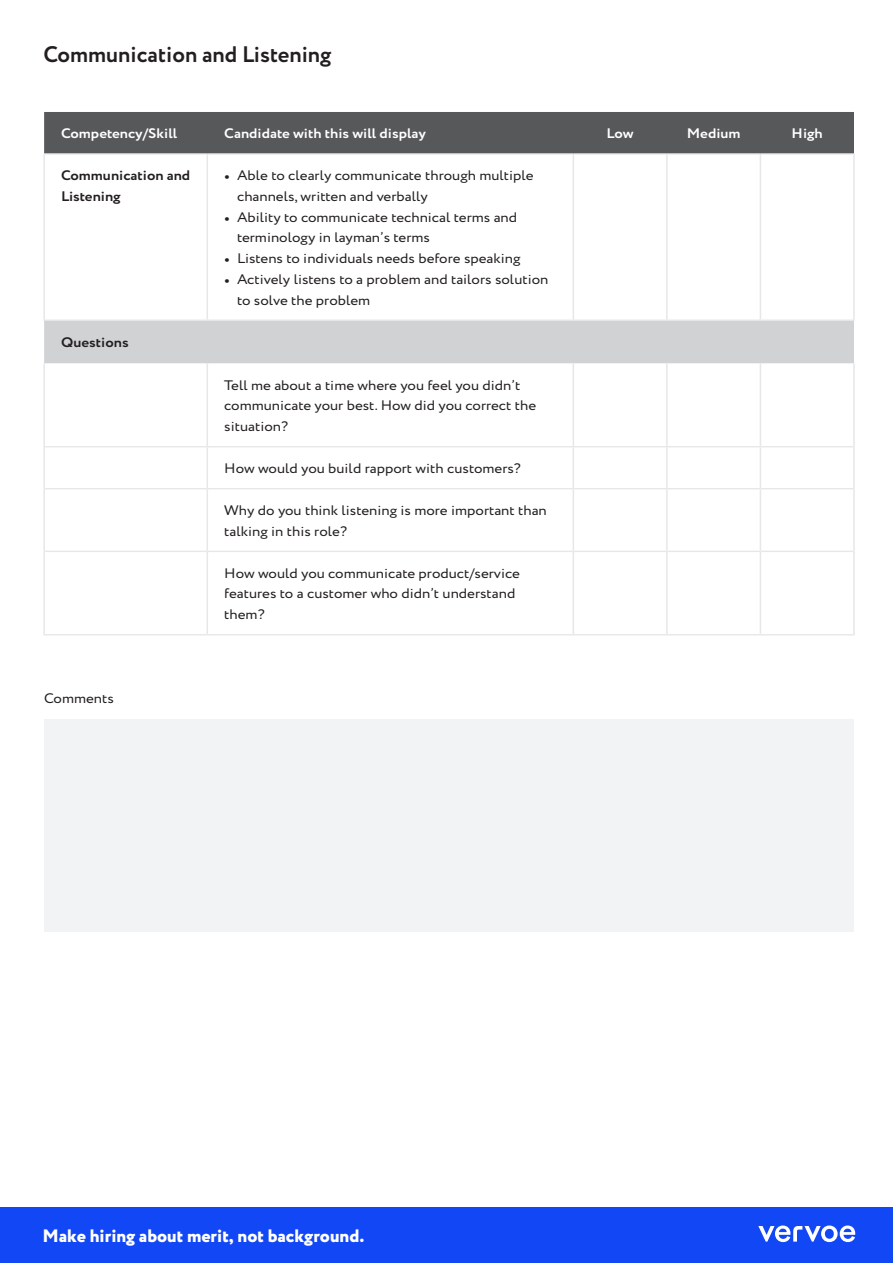
<style>
.page{position:relative;width:893px;height:1263px;background:#fff}
.page>*{position:absolute;margin:0;border:0;box-sizing:border-box;transform-origin:0 0}
.t1{font:700 22.5px "Circe";color:#231f20}
.t2{font:800 18px "Circe";color:#fff}
.t3{font:13.8px/20.7px "Circe";color:#231f20;scale:1.09 1}
.t4{font:700 13.8px "Circe";color:#fff;scale:1.09 1}
.t5{font:700 13.8px/20.7px "Circe";color:#231f20;scale:1.09 1}
.s1{font-family:"Minion Pro"}
</style>
<div class="page">
<div style="left:0;top:1208px;width:893px;height:55px;background:#1247f6"></div>
<svg style="left:758px;top:1225px;width:97px;height:17px"></svg>
<div style="left:44px;top:112px;width:810px;height:41px;background:#57585a"></div>
<div style="left:44px;top:321px;width:810px;height:42px;background:#d1d2d4"></div>
<div style="left:44px;top:719px;width:810px;height:212px;background:#f2f3f4"></div>
<hr style="left:43px;top:363px;width:2px;height:84px;background:#e6e7e9">
<hr style="left:207px;top:363px;width:1px;height:83px;background:#e6e7e9">
<hr style="left:573px;top:363px;width:1px;height:83px;background:#e6e7e9">
<hr style="left:666px;top:363px;width:2px;height:83px;background:#e6e7e9">
<hr style="left:760px;top:363px;width:1px;height:83px;background:#e6e7e9">
<hr style="left:853px;top:363px;width:2px;height:84px;background:#e6e7e9">
<hr style="left:43px;top:447px;width:2px;height:42px;background:#e6e7e9">
<hr style="left:207px;top:447px;width:1px;height:41px;background:#e6e7e9">
<hr style="left:573px;top:447px;width:1px;height:41px;background:#e6e7e9">
<hr style="left:666px;top:447px;width:2px;height:41px;background:#e6e7e9">
<hr style="left:760px;top:447px;width:1px;height:41px;background:#e6e7e9">
<hr style="left:853px;top:447px;width:2px;height:42px;background:#e6e7e9">
<hr style="left:43px;top:489px;width:2px;height:62px;background:#e6e7e9">
<hr style="left:207px;top:489px;width:1px;height:62px;background:#e6e7e9">
<hr style="left:573px;top:489px;width:1px;height:62px;background:#e6e7e9">
<hr style="left:666px;top:489px;width:2px;height:62px;background:#e6e7e9">
<hr style="left:760px;top:489px;width:1px;height:62px;background:#e6e7e9">
<hr style="left:853px;top:489px;width:2px;height:62px;background:#e6e7e9">
<hr style="left:43px;top:551px;width:2px;height:83px;background:#e6e7e9">
<hr style="left:207px;top:552px;width:1px;height:82px;background:#e6e7e9">
<hr style="left:573px;top:552px;width:1px;height:82px;background:#e6e7e9">
<hr style="left:666px;top:552px;width:2px;height:82px;background:#e6e7e9">
<hr style="left:760px;top:552px;width:1px;height:82px;background:#e6e7e9">
<hr style="left:853px;top:551px;width:2px;height:83px;background:#e6e7e9">
<hr style="left:45px;top:446px;width:162px;height:1px;background:#e6e7e9">
<hr style="left:207px;top:446px;width:366px;height:1px;background:#e6e7e9">
<hr style="left:573px;top:446px;width:94px;height:1px;background:#e6e7e9">
<hr style="left:667px;top:446px;width:93px;height:1px;background:#e6e7e9">
<hr style="left:760px;top:446px;width:93px;height:1px;background:#e6e7e9">
<hr style="left:45px;top:488px;width:162px;height:1px;background:#e6e7e9">
<hr style="left:207px;top:488px;width:366px;height:1px;background:#e6e7e9">
<hr style="left:573px;top:488px;width:94px;height:1px;background:#e6e7e9">
<hr style="left:667px;top:488px;width:93px;height:1px;background:#e6e7e9">
<hr style="left:760px;top:488px;width:93px;height:1px;background:#e6e7e9">
<hr style="left:45px;top:551px;width:162px;height:1px;background:#e6e7e9">
<hr style="left:207px;top:551px;width:366px;height:1px;background:#e6e7e9">
<hr style="left:573px;top:551px;width:94px;height:1px;background:#e6e7e9">
<hr style="left:667px;top:551px;width:93px;height:1px;background:#e6e7e9">
<hr style="left:760px;top:551px;width:93px;height:1px;background:#e6e7e9">
<hr style="left:43px;top:634px;width:164px;height:1px;background:#e6e7e9">
<hr style="left:207px;top:634px;width:366px;height:1px;background:#e6e7e9">
<hr style="left:573px;top:634px;width:94px;height:1px;background:#e6e7e9">
<hr style="left:667px;top:634px;width:93px;height:1px;background:#e6e7e9">
<hr style="left:760px;top:634px;width:95px;height:1px;background:#e6e7e9">
<hr style="left:43px;top:153px;width:164px;height:2px;background:#e6e7e9">
<hr style="left:207px;top:153px;width:366px;height:2px;background:#e6e7e9">
<hr style="left:573px;top:153px;width:94px;height:2px;background:#e6e7e9">
<hr style="left:667px;top:153px;width:93px;height:2px;background:#e6e7e9">
<hr style="left:760px;top:153px;width:95px;height:2px;background:#e6e7e9">
<hr style="left:43px;top:320px;width:164px;height:1px;background:#e6e7e9">
<hr style="left:207px;top:320px;width:366px;height:1px;background:#e6e7e9">
<hr style="left:573px;top:320px;width:94px;height:1px;background:#e6e7e9">
<hr style="left:667px;top:320px;width:93px;height:1px;background:#e6e7e9">
<hr style="left:760px;top:320px;width:95px;height:1px;background:#e6e7e9">
<hr style="left:43px;top:155px;width:2px;height:165px;background:#e6e7e9">
<hr style="left:207px;top:155px;width:1px;height:165px;background:#e6e7e9">
<hr style="left:573px;top:155px;width:1px;height:165px;background:#e6e7e9">
<hr style="left:666px;top:155px;width:2px;height:165px;background:#e6e7e9">
<hr style="left:760px;top:155px;width:1px;height:165px;background:#e6e7e9">
<hr style="left:853px;top:155px;width:2px;height:165px;background:#e6e7e9">
<p class="t1" style="left:43px;top:39px;width:290px">Communication and Listening</p>
<p class="t4" style="left:61px;top:124px;width:108px">Competency/Skill</p>
<p class="t4" style="left:224px;top:124px;width:187px">Candidate with this will display</p>
<p class="t4" style="left:606px;top:124px;width:26px">Low</p>
<p class="t4" style="left:687px;top:124px;width:51px">Medium</p>
<p class="t4" style="left:792px;top:124px;width:30px">High</p>
<p class="t5" style="left:61px;top:166px;width:120px">Communication and<br>Listening</p>
<p class="t3" style="left:237px;top:166px;width:274px;text-indent:-13px"><span class="s1">•</span> Able to clearly communicate through multiple channels, written and verbally</p>
<p class="t3" style="left:237px;top:207px;width:258px;text-indent:-13px"><span class="s1">•</span> Ability to communicate technical terms and terminology in layman’s terms</p>
<p class="t3" style="left:224px;top:249px;width:273px"><span class="s1">•</span> Listens to individuals needs before speaking</p>
<p class="t3" style="left:237px;top:269px;width:287px;text-indent:-13px"><span class="s1">•</span> Actively listens to a problem and tailors solution to solve the problem</p>
<p class="t5" style="left:61px;top:333px;width:63px">Questions</p>
<p class="t3" style="left:224px;top:375px;width:288px">Tell me about a time where you feel you didn’t communicate your best. How did you correct the situation?</p>
<p class="t3" style="left:224px;top:458px;width:274px">How would you build rapport with customers?</p>
<p class="t3" style="left:224px;top:500px;width:297px">Why do you think listening is more important than talking in this role?</p>
<p class="t3" style="left:224px;top:563px;width:273px">How would you communicate product/service features to a customer who didn’t understand them?</p>
<p class="t3" style="left:44px;top:688px;width:66px">Comments</p>
<h2 class="t2" style="left:43px;top:1224px;width:323px">Make hiring about merit, not background.</h2>
</div>
